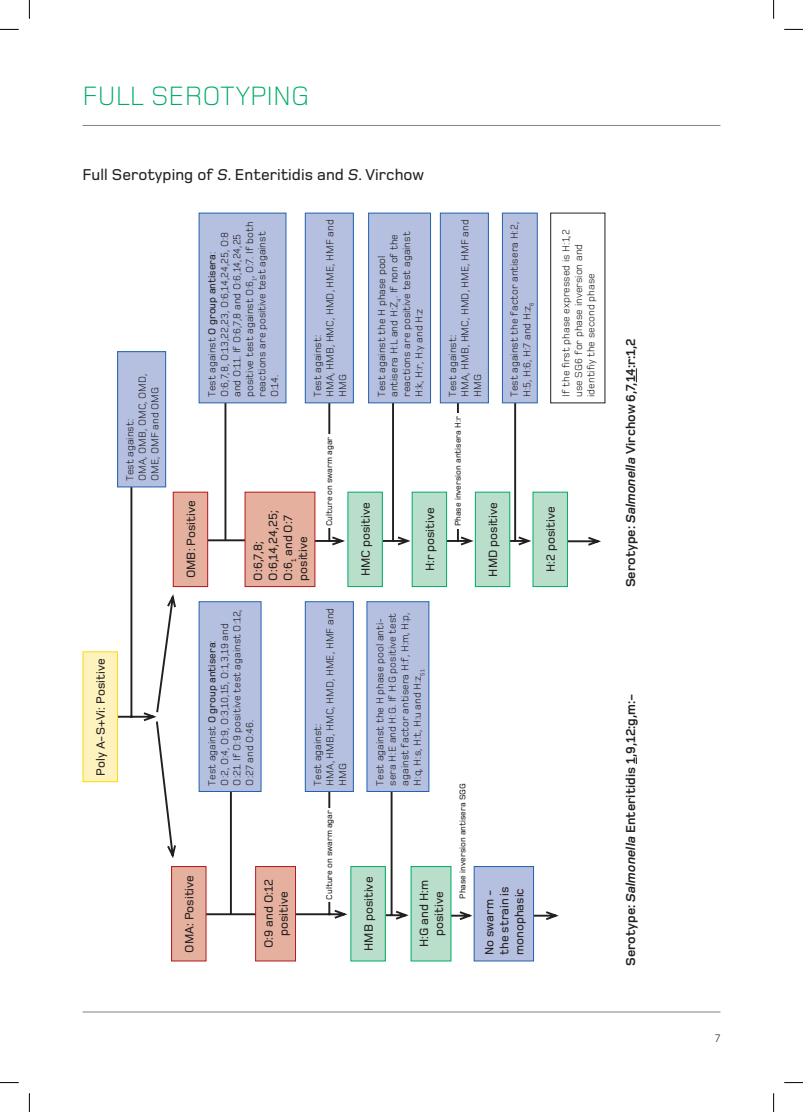
<style>
.page{position:relative;width:803px;height:1112px;background:#fff}
.page>*{position:absolute;margin:0;border:0;box-sizing:border-box;transform-origin:0 0}
.t1{font:300 27.5px "Foundry Monoline";color:#00ab66}
.t2{font:500 16.25px "Foundry Monoline";color:#231f20}
.t3{font:700 13.5px "Foundry Monoline";color:#231f20}
.t4{font:500 12.5px/15px "Foundry Monoline";color:#231f20;text-align:center}
.t5{font:11.25px "Foundry Monoline";color:#231f20}
.t6{font:10.62px/12.5px "Foundry Monoline";color:#231f20}
.t7{font:500 8.62px "Foundry Monoline";color:#231f20}
.s1{font-family:"Foundry Monoline Med Ita";font-weight:400}
.s2{font-weight:500}
.s3{font-style:italic}
</style>
<div class="page">
<hr style="left:83px;top:125px;width:637px;height:1px;background:#7a8590">
<hr style="left:83px;top:1011px;width:637px;height:1px;background:#7a8590">
<div style="left:118px;top:351px;width:48px;height:136px;background:#b5bfe0"></div>
<div style="left:117px;top:351px;width:49px;height:136px;border:1px solid #2362af"></div>
<svg style="left:110px;top:479px;width:149px;height:436px"></svg>
<div style="left:172px;top:866px;width:34px;height:94px;background:#e5b09d"></div>
<div style="left:171px;top:865px;width:35px;height:96px;border:1px solid #b4181d"></div>
<div style="left:256px;top:866px;width:39px;height:94px;background:#e5b09d"></div>
<div style="left:255px;top:865px;width:41px;height:96px;border:1px solid #b4181d"></div>
<div style="left:199px;top:601px;width:62px;height:190px;background:#b5bfe0"></div>
<div style="left:199px;top:601px;width:63px;height:190px;border:1px solid #2362af"></div>
<svg style="left:294px;top:787px;width:56px;height:133px"></svg>
<div style="left:305px;top:601px;width:48px;height:190px;background:#b5bfe0"></div>
<div style="left:305px;top:601px;width:49px;height:190px;border:1px solid #2362af"></div>
<svg style="left:379px;top:791px;width:32px;height:130px"></svg>
<div style="left:351px;top:866px;width:34px;height:94px;background:#b9dfca"></div>
<div style="left:350px;top:865px;width:36px;height:96px;border:1px solid #00ab66"></div>
<div style="left:367px;top:601px;width:62px;height:190px;background:#b5bfe0"></div>
<div style="left:366px;top:601px;width:63px;height:190px;border:1px solid #2362af"></div>
<svg style="left:451px;top:909px;width:23px;height:12px"></svg>
<div style="left:411px;top:866px;width:40px;height:94px;background:#b9dfca"></div>
<div style="left:326px;top:807px;width:14px;height:94px;background:#fff"></div>
<svg style="left:534px;top:909px;width:25px;height:12px"></svg>
<div style="left:474px;top:866px;width:59px;height:94px;background:#b5bfe0"></div>
<div style="left:474px;top:865px;width:60px;height:96px;border:1px solid #2362af"></div>
<hr style="left:199px;top:539px;width:51px;height:2px;background:#231f20">
<div style="left:173px;top:492px;width:35px;height:94px;background:#e5b09d"></div>
<div style="left:173px;top:491px;width:35px;height:96px;border:1px solid #b4181d"></div>
<hr style="left:224px;top:400px;width:2px;height:140px;background:#231f20">
<div style="left:199px;top:213px;width:87px;height:190px;background:#b5bfe0"></div>
<div style="left:199px;top:212px;width:87px;height:191px;border:1px solid #2362af"></div>
<svg style="left:304px;top:398px;width:44px;height:149px"></svg>
<div style="left:326px;top:434px;width:14px;height:94px;background:#fff"></div>
<div style="left:245px;top:492px;width:70px;height:94px;background:#e5b09d"></div>
<div style="left:245px;top:491px;width:70px;height:96px;border:1px solid #b4181d"></div>
<svg style="left:368px;top:403px;width:45px;height:144px"></svg>
<div style="left:348px;top:492px;width:34px;height:94px;background:#b9dfca"></div>
<div style="left:347px;top:491px;width:36px;height:96px;border:1px solid #00ab66"></div>
<div style="left:369px;top:213px;width:61px;height:190px;background:#b5bfe0"></div>
<div style="left:368px;top:212px;width:63px;height:191px;border:1px solid #2362af"></div>
<div style="left:440px;top:213px;width:48px;height:190px;background:#b5bfe0"></div>
<div style="left:440px;top:212px;width:49px;height:191px;border:1px solid #2362af"></div>
<div style="left:412px;top:492px;width:35px;height:94px;background:#b9dfca"></div>
<div style="left:412px;top:491px;width:35px;height:96px;border:1px solid #00ab66"></div>
<svg style="left:423px;top:395px;width:111px;height:152px"></svg>
<div style="left:502px;top:213px;width:35px;height:190px;background:#b5bfe0"></div>
<div style="left:502px;top:212px;width:36px;height:191px;border:1px solid #2362af"></div>
<div style="left:475px;top:492px;width:35px;height:94px;background:#b9dfca"></div>
<div style="left:475px;top:491px;width:35px;height:96px;border:1px solid #00ab66"></div>
<div style="left:83px;top:651px;width:34px;height:130px;background:#fef3be"></div>
<div style="left:83px;top:651px;width:35px;height:131px;border:1px solid #ffdc01"></div>
<div style="left:305px;top:213px;width:48px;height:190px;background:#b5bfe0"></div>
<div style="left:305px;top:212px;width:49px;height:191px;border:1px solid #2362af"></div>
<svg style="left:636px;top:368px;width:1px;height:14px"></svg>
<svg style="left:568px;top:537px;width:33px;height:9px"></svg>
<div style="left:533px;top:492px;width:34px;height:94px;background:#b9dfca"></div>
<div style="left:532px;top:491px;width:36px;height:96px;border:1px solid #00ab66"></div>
<div style="left:550px;top:212px;width:55px;height:191px;border:1px solid #231f20"></div>
<svg style="left:0;top:29px;width:19px;height:1px"></svg>
<svg style="left:784px;top:29px;width:19px;height:1px"></svg>
<svg style="left:0;top:1082px;width:19px;height:1px"></svg>
<svg style="left:784px;top:1082px;width:19px;height:1px"></svg>
<svg style="left:29px;top:0;width:1px;height:19px"></svg>
<svg style="left:29px;top:1093px;width:1px;height:18px"></svg>
<svg style="left:773px;top:0;width:1px;height:19px"></svg>
<svg style="left:773px;top:1093px;width:1px;height:18px"></svg>
<h1 class="t1" style="left:83px;top:80px;width:228px">FULL SEROTYPING</h1>
<h2 class="t2" style="left:83px;top:165px;width:343px">Full Serotyping of <span class="s1">S</span>. Enteritidis and <span class="s1">S</span>. Virchow</h2>
<p class="t6" style="left:123px;top:481px;width:109px;rotate:-90deg">Test against:<br>OMA, OMB, OMC, OMD,<br>OME, OMF and OMG</p>
<p class="t4" style="left:93px;top:775px;width:119px;rotate:-90deg">Poly A-S+Vi: Positive</p>
<p class="t4" style="left:183px;top:578px;width:79px;rotate:-90deg">OMB: Positive</p>
<p class="t6" style="left:206px;top:397px;width:177px;rotate:-90deg">Test against <span class="s2">O group antisera</span>:<br>O:6,7,8, O:13,22,23, O:6,14,24,25, O:8 and O:11. If O:6,7,8 and O:6,14,24,25 positive test against O:6<sub>1</sub>, O:7. If both reactions are positive test against<br>O:14.</p>
<p class="t6" style="left:311px;top:397px;width:179px;rotate:-90deg">Test against:<br>HMA, HMB, HMC, HMD, HME, HMF and<br>HMG</p>
<p class="t6" style="left:375px;top:397px;width:167px;rotate:-90deg">Test against the H phase pool antisera H:L and H:Z<sub>4</sub>. If non of the reactions are positive test against<br>H:k, H:r, H:y and H:z</p>
<p class="t7" style="left:325px;top:526px;width:91px;rotate:-90deg">Culture on swarm agar</p>
<p class="t4" style="left:251px;top:580px;width:72px;text-align:left;rotate:-90deg">O:6,7,8;<br>O:6,14,24,25;<br>O:6<sub>1</sub> and O:7 positive</p>
<p class="t4" style="left:358px;top:576px;width:76px;rotate:-90deg">HMC positive</p>
<p class="t4" style="left:422px;top:571px;width:66px;rotate:-90deg">H:r positive</p>
<p class="t6" style="left:446px;top:397px;width:179px;rotate:-90deg">Test against:<br>HMA, HMB, HMC, HMD, HME, HMF and<br>HMG</p>
<p class="t7" style="left:453px;top:526px;width:111px;rotate:-90deg">Phase inversion antisera H:r</p>
<p class="t4" style="left:486px;top:576px;width:76px;rotate:-90deg">HMD positive</p>
<p class="t6" style="left:508px;top:397px;width:176px;rotate:-90deg">Test against the factor antisera H:2,<br>H:5, H:6, H:7 and H:z<sub>6</sub></p>
<p class="t6" style="left:206px;top:785px;width:178px;rotate:-90deg">Test against <span class="s2">O group antisera</span>:<br>O:2, O:4, O:9, O:3,10,15, O:1,3,19 and<br>O:21. If O:9 positive test against O:12,<br>O:27 and O:46.</p>
<p class="t6" style="left:311px;top:785px;width:179px;rotate:-90deg">Test against:<br>HMA, HMB, HMC, HMD, HME, HMF and<br>HMG</p>
<p class="t4" style="left:182px;top:952px;width:79px;rotate:-90deg">OMA: Positive</p>
<p class="t4" style="left:261px;top:947px;width:70px;rotate:-90deg">O:9 and O:12 positive</p>
<p class="t7" style="left:325px;top:899px;width:91px;rotate:-90deg">Culture on swarm agar</p>
<p class="t6" style="left:373px;top:785px;width:174px;rotate:-90deg">Test against the H phase pool anti&shy;sera H:E and H:G. If H:G positive test against factor antisera H:f, H:m, H:p, H:q, H:s, H:t, H:u and H:z<sub>51</sub></p>
<p class="t4" style="left:361px;top:950px;width:76px;rotate:-90deg">HMB positive</p>
<p class="t4" style="left:417px;top:946px;width:68px;rotate:-90deg">H:G and H:m positive</p>
<p class="t7" style="left:458px;top:898px;width:117px;rotate:-90deg">Phase inversion antisera SGG</p>
<p class="t4" style="left:482px;top:954px;width:70px;text-align:left;rotate:-90deg">No swarm - the strain is monophasic</p>
<p class="t6" style="left:560px;top:397px;width:169px;rotate:-90deg">If the first phase expressed is H:1,2 use SG6 for phase inversion and identifiy the second phase</p>
<p class="t4" style="left:543px;top:572px;width:67px;rotate:-90deg">H:2 positive</p>
<p class="t3" style="left:623px;top:587px;width:251px;rotate:-90deg">Serotype: <span class="s3">Salmonella</span> Virchow 6,7,14:r:1,2</p>
<p class="t3" style="left:623px;top:965px;width:274px;rotate:-90deg">Serotype: <span class="s3">Salmonella</span> Enteritidis 1,9,12:g,m:-</p>
<p class="t5" style="left:715px;top:1031px;width:7px">7</p>
</div>
